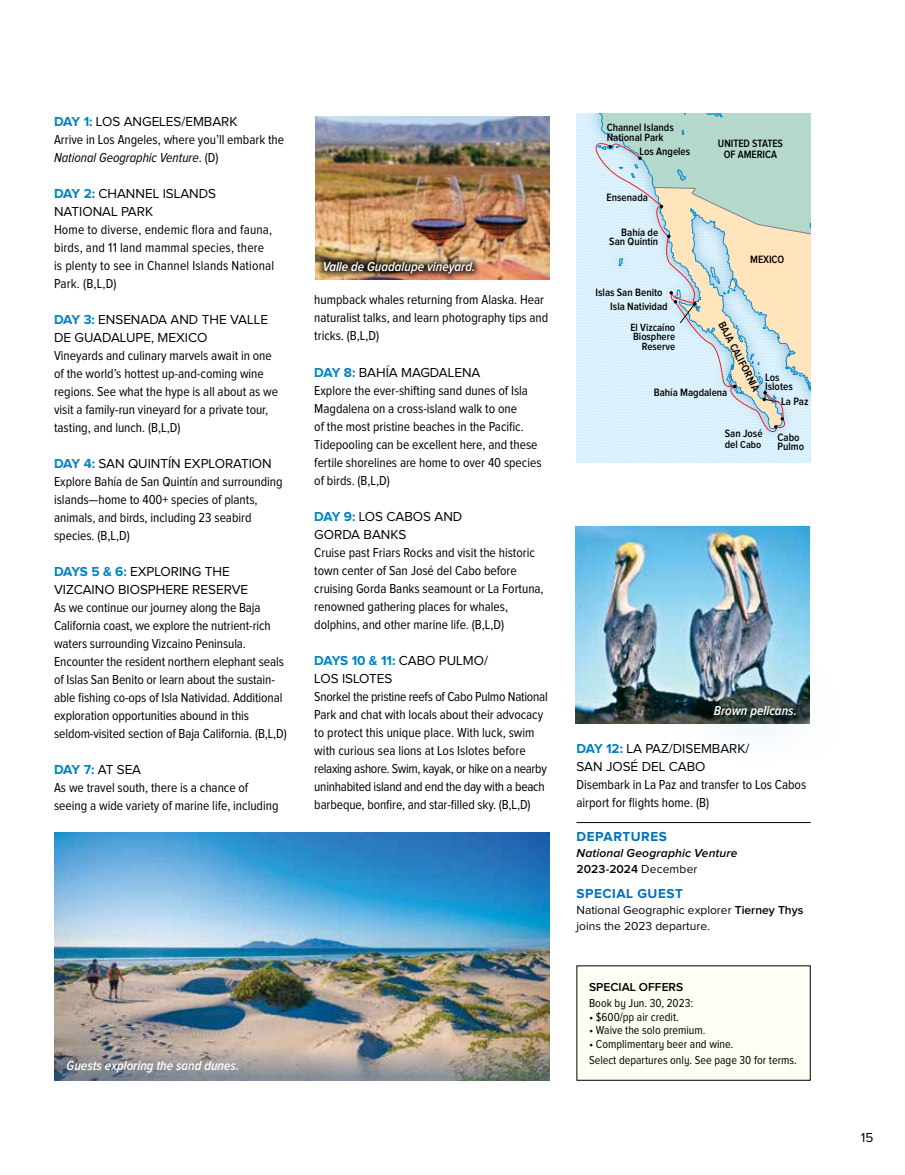
<style>
.page{position:relative;width:905px;height:1175px;background:#fff}
.page>*{position:absolute;margin:0;border:0;box-sizing:border-box;transform-origin:0 0}
.t1{font:13.5px/18px "Proxima Nova Cond";letter-spacing:-.005em;color:#000}
.t2{font:13.5px/18px "Proxima Nova";letter-spacing:-.005em;color:#000}
.t3{font:italic 600 13.5px "Proxima Nova Cond";color:#fff}
.t4{font:700 13.5px "Proxima Nova";letter-spacing:.04em;color:#0072bc}
.t5{font:700 13.5px "Proxima Nova";color:#0083be}
.t6{font:12px/16.5px "Proxima Nova Cond";color:#000}
.t7{font:12px/15.8px "Proxima Nova";color:#000}
.t8{font:italic 600 12px/15.8px "Proxima Nova";letter-spacing:.015em;color:#000}
.t9{font:600 12px "Proxima Nova";color:#000}
.t10{font:600 11.1px/9.6px "Proxima Nova Cond";color:#000}
.t11{font:600 10.8px/9.3px "Proxima Nova Cond";color:#000;text-align:right}
.t12{font:600 10.5px "Proxima Nova Cond";color:#000}
.s1{font-weight:700;color:#0083be}
.s2{font-style:italic}
.s3{font-weight:400;color:#000}
.s4{font-size:11.1px}
.s5{font-style:normal}
.s6{font-weight:400;font-style:normal}
.s7{font-weight:600}
</style>
<div class="page">
<img style="left:576px;top:527px;width:234px;height:196px">
<img style="left:54px;top:832px;width:495px;height:86px">
<img style="left:315px;top:116px;width:234px;height:164px">
<div style="left:669px;top:658px;width:168px;height:107px;background:#0083be;opacity:.7"></div>
<div style="left:316px;top:255px;width:164px;height:26px;background:#000;opacity:.74"></div>
<hr style="left:576px;top:822px;width:234px;height:1px;background:#000">
<img style="left:54px;top:918px;width:495px;height:162px">
<svg style="left:576px;top:114px;width:234px;height:348px;background:#d2e4e3"></svg>
<div style="left:577px;top:965px;width:233px;height:115px;background:#fffef4"></div>
<p class="t2" style="left:54px;top:113px;width:185px"><span class="s1">DAY 1:</span> LOS ANGELES/EMBARK</p>
<p class="t1" style="left:54px;top:131px;width:231px">Arrive in Los Angeles, where you’ll embark the<br><span class="s2">National Geographic Venture</span>. (D)</p>
<p class="t2" style="left:54px;top:185px;width:163px"><span class="s1">DAY 2:</span> CHANNEL ISLANDS<br>NATIONAL PARK</p>
<p class="t1" style="left:54px;top:221px;width:221px">Home to diverse, endemic flora and fauna, birds, and 11 land mammal species, there is plenty to see in Channel Islands National Park. (B,L,D)</p>
<p class="t2" style="left:54px;top:311px;width:215px"><span class="s1">DAY 3:</span> ENSENADA AND THE VALLE<br>DE GUADALUPE, MEXICO</p>
<p class="t1" style="left:54px;top:347px;width:226px">Vineyards and culinary marvels await in one of the world’s hottest up-and-coming wine regions. See what the hype is all about as we visit a family-run vineyard for a private tour, tasting, and lunch. (B,L,D)</p>
<p class="t2" style="left:54px;top:455px;width:219px"><span class="s1">DAY 4:</span> SAN QUINTÍN EXPLORATION</p>
<p class="t1" style="left:54px;top:473px;width:230px">Explore Bahía de San Quintín and surrounding islands—home to 400+ species of plants, animals, and birds, including 23 seabird species. (B,L,D)</p>
<p class="t2" style="left:54px;top:563px;width:196px"><span class="s1">DAYS 5 &amp; 6:</span> EXPLORING THE<br>VIZCAINO BIOSPHERE RESERVE</p>
<p class="t1" style="left:54px;top:599px;width:234px">As we continue our journey along the Baja California coast, we explore the nutrient-rich waters surrounding Vizcaino Peninsula.<br>Encounter the resident northern elephant seals of Islas San Benito or learn about the sustain&shy;able fishing co-ops of Isla Natividad. Additional exploration opportunities abound in this seldom-visited section of Baja California. (B,L,D)</p>
<p class="t5" style="left:54px;top:762px;width:89px">DAY 7: <span class="s3">AT SEA</span></p>
<p class="t1" style="left:54px;top:779px;width:226px">As we travel south, there is a chance of seeing a wide variety of marine life, including</p>
<p class="t3" style="left:67px;top:1057px;width:174px">Guests exploring the sand dunes.</p>
<p class="t3" style="left:322px;top:259px;width:154px">Valle de Guadalupe vineyard.</p>
<p class="t1" style="left:314px;top:291px;width:235px">humpback whales returning from Alaska. Hear naturalist talks, and learn photography tips and tricks. (B,L,D)</p>
<p class="t2" style="left:314px;top:363px;width:168px"><span class="s1">DAY 8:</span> BAHÍA MAGDALENA</p>
<p class="t1" style="left:314px;top:381px;width:229px">Explore the ever-shifting sand dunes of Isla Magdalena on a cross-island walk to one<br>of the most pristine beaches in the Pacific.<br>Tidepooling can be excellent here, and these fertile shorelines are home to over 40 species of birds. (B,L,D)</p>
<p class="t2" style="left:314px;top:507px;width:150px"><span class="s1">DAY 9:</span> LOS CABOS AND<br>GORDA BANKS</p>
<p class="t1" style="left:314px;top:543px;width:231px">Cruise past Friars Rocks and visit the historic town center of San José del Cabo before cruising Gorda Banks seamount or La Fortuna, renowned gathering places for whales, dolphins, and other marine life. (B,L,D)</p>
<p class="t2" style="left:314px;top:651px;width:175px"><span class="s1">DAYS 10 &amp; 11:</span> CABO PULMO/<br>LOS ISLOTES</p>
<p class="t1" style="left:314px;top:687px;width:235px">Snorkel the pristine reefs of Cabo Pulmo National Park and chat with locals about their advocacy to protect this unique place. With luck, swim with curious sea lions at Los Islotes before relaxing ashore. Swim, kayak, or hike on a nearby uninhabited island and end the day with a beach barbeque, bonfire, and star-filled sky. (B,L,D)</p>
<p class="t10" style="left:606px;top:123px;width:69px">Channel Islands<br>National Park</p>
<p class="t10" style="left:639px;top:147px;width:52px">Los Angeles</p>
<p class="t10" style="left:606px;top:192px;width:43px">Ensenada</p>
<p class="t10" style="left:609px;top:227px;width:50px;text-align:right">Bahía de<br>San Quintín</p>
<p class="t10" style="left:595px;top:287px;width:69px">Islas San Benito</p>
<p class="t10" style="left:610px;top:301px;width:59px">Isla Natividad</p>
<p class="t10" style="left:717px;top:137px;width:67px;line-height:11.7px;text-align:center">UNITED STATES<br>OF AMERICA</p>
<p class="t10" style="left:750px;top:255px;width:36px">MEXICO</p>
<p class="t10" style="left:725px;top:320px;width:78px;rotate:63deg">BAJA CALIFORNIA</p>
<p class="t11" style="left:630px;top:323px;width:46px">El Vizcaíno<br>Biosphere<br>Reserve</p>
<p class="t10" style="left:765px;top:372px;width:29px">Los<br>Islotes</p>
<p class="t10" style="left:653px;top:388px;width:75px">Bahía Magdalena</p>
<p class="t10" style="left:724px;top:429px;width:39px">San José</p>
<p class="t12" style="left:724px;top:438px;width:38px"><span class="s4">del</span> Cabo</p>
<p class="t10" style="left:781px;top:397px;width:29px">La Paz</p>
<p class="t10" style="left:777px;top:432px;width:28px">Cabo<br>Pulmo</p>
<p class="t3" style="left:713px;top:703px;width:85px">Brown pelicans.</p>
<p class="t2" style="left:576px;top:740px;width:174px"><span class="s1">DAY 12:</span> LA PAZ/DISEMBARK/<br>SAN JOSÉ DEL CABO</p>
<p class="t1" style="left:576px;top:776px;width:231px">Disembark in La Paz and transfer to Los Cabos airport for flights home. (B)</p>
<p class="t4" style="left:576px;top:829px;width:92px">DEPARTURES</p>
<p class="t8" style="left:576px;top:845px;width:162px">National Geographic Venture<br><span class="s5">2023-2024</span> <span class="s6">December</span></p>
<p class="t4" style="left:576px;top:886px;width:108px">SPECIAL GUEST</p>
<p class="t7" style="left:576px;top:902px;width:228px">National Geographic explorer <span class="s7">Tierney Thys </span>joins the 2023 departure.</p>
<p class="t9" style="left:589px;top:980px;width:96px">SPECIAL OFFERS</p>
<p class="t6" style="left:589px;top:995px;width:105px">Book by Jun. 30, 2023:</p>
<p class="t6" style="left:589px;top:1009px;width:91px">• $600/pp air credit.</p>
<p class="t6" style="left:589px;top:1022px;width:118px">• Waive the solo premium.</p>
<p class="t6" style="left:589px;top:1036px;width:209px">• Complimentary beer and wine.<br>Select departures only. See page 30 for terms.</p>
<p class="t2" style="left:860px;top:1128px;width:14px">15</p>
</div>
